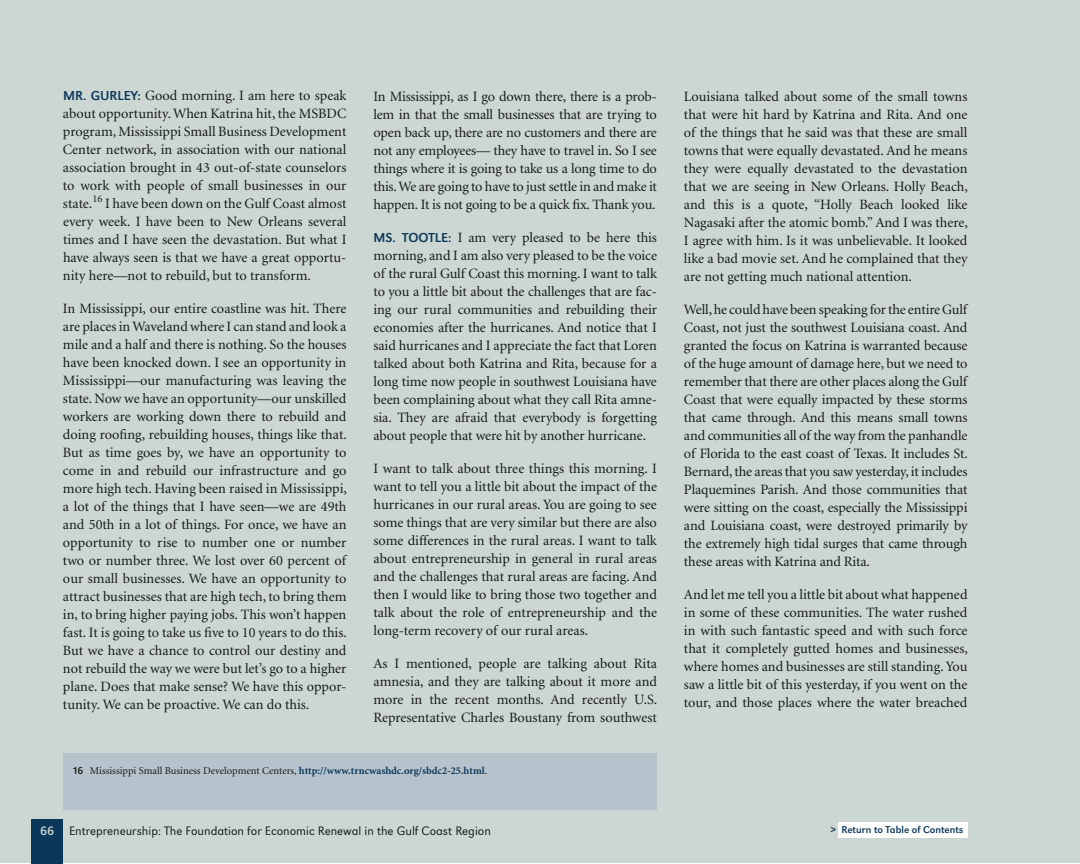
<style>
.page{position:relative;width:1080px;height:864px;background:#fff}
.page>*{position:absolute;margin:0;border:0;box-sizing:border-box;transform-origin:0 0}
.t1{font:14.25px/18px "Minion";letter-spacing:-.005em;color:#181a16;text-align:justify}
.t2{font:12.75px "Urw Grotesk";color:#181a16}
.t3{font:10.5px "Minion";color:#181a16}
.t4{font:700 10.35px "Urw Grotesk";color:#0b375a}
.s1{font-family:"Urw Grotesk";font-weight:700;font-size:13.5px;color:#0b375a}
.s2{font-family:"Urw Grotesk";font-weight:700}
.s3{font-weight:700;color:#0b375a}
.s4{font-weight:700;color:#ccd6d3}
</style>
<div class="page">
<div style="left:0;top:0;width:1080px;height:862px;background:#ccd6d3"></div>
<hr style="left:1078px;top:1px;width:2px;height:862px;background:#ccd6d3">
<div style="left:32px;top:819px;width:31px;height:45px;background:#0b375a"></div>
<div style="left:838px;top:822px;width:130px;height:15px;background:#fff"></div>
<div style="left:63px;top:753px;width:594px;height:57px;background:#b6c3cd"></div>
<p class="t1" style="left:63px;top:87px;width:285px"><span class="s1">MR. GURLEY:</span> Good morning. I am here to speak about opportunity. When Katrina hit, the MSBDC program, Mississippi Small Business Development Center network, in association with our national association brought in 43 out-of-state counselors to work with people of small businesses in our state.<sup>16</sup> I have been down on the Gulf Coast almost every week. I have been to New Orleans several times and I have seen the devastation. But what I have always seen is that we have a great opportu&shy;nity here—not to rebuild, but to transform.</p>
<p class="t1" style="left:63px;top:300px;width:285px">In Mississippi, our entire coastline was hit. There are places in Waveland where I can stand and look a mile and a half and there is nothing. So the houses have been knocked down. I see an opportunity in Mississippi—our manufacturing was leaving the state. Now we have an opportunity—our unskilled workers are working down there to rebuild and doing roofing, rebuilding houses, things like that.<br>But as time goes by, we have an opportunity to come in and rebuild our infrastructure and go more high tech. Having been raised in Mississippi, a lot of the things that I have seen—we are 49th and 50th in a lot of things. For once, we have an opportunity to rise to number one or number two or number three. We lost over 60 percent of our small businesses. We have an opportunity to attract businesses that are high tech, to bring them in, to bring higher paying jobs. This won’t happen fast. It is going to take us five to 10 years to do this.<br>But we have a chance to control our destiny and not rebuild the way we were but let’s go to a higher plane. Does that make sense? We have this oppor&shy;tunity. We can be proactive. We can do this.</p>
<p class="t1" style="left:373px;top:88px;width:285px">In Mississippi, as I go down there, there is a prob&shy;lem in that the small businesses that are trying to open back up, there are no customers and there are not any employees— they have to travel in. So I see things where it is going to take us a long time to do this. We are going to have to just settle in and make it happen. It is not going to be a quick fix. Thank you.</p>
<p class="t1" style="left:373px;top:229px;width:285px"><span class="s1">MS. TOOTLE:</span> I am very pleased to be here this morning, and I am also very pleased to be the voice of the rural Gulf Coast this morning. I want to talk to you a little bit about the challenges that are fac&shy;ing our rural communities and rebuilding their economies after the hurricanes. And notice that I said hurricanes and I appreciate the fact that Loren talked about both Katrina and Rita, because for a long time now people in southwest Louisiana have been complaining about what they call Rita amne&shy;sia. They are afraid that everybody is forgetting about people that were hit by another hurricane.</p>
<p class="t1" style="left:373px;top:460px;width:285px">I want to talk about three things this morning. I want to tell you a little bit about the impact of the hurricanes in our rural areas. You are going to see some things that are very similar but there are also some differences in the rural areas. I want to talk about entrepreneurship in general in rural areas and the challenges that rural areas are facing. And then I would like to bring those two together and talk about the role of entrepreneurship and the long-term recovery of our rural areas.</p>
<p class="t1" style="left:373px;top:655px;width:285px">As I mentioned, people are talking about Rita amnesia, and they are talking about it more and more in the recent months. And recently U.S.<br>Representative Charles Boustany from southwest</p>
<p class="t3" style="left:72px;top:765px;width:417px"><span class="s2">16</span> Mississippi Small Business Development Centers, <span class="s3">http://www.trncwashdc.org/sbdc2-25.html</span>.</p>
<p class="t1" style="left:684px;top:88px;width:285px">Louisiana talked about some of the small towns that were hit hard by Katrina and Rita. And one of the things that he said was that these are small towns that were equally devastated. And he means they were equally devastated to the devastation that we are seeing in New Orleans. Holly Beach, and this is a quote, “Holly Beach looked like Nagasaki after the atomic bomb.” And I was there, I agree with him. Is it was unbelievable. It looked like a bad movie set. And he complained that they are not getting much national attention.</p>
<p class="t1" style="left:684px;top:301px;width:285px">Well, he could have been speaking for the entire Gulf Coast, not just the southwest Louisiana coast. And granted the focus on Katrina is warranted because of the huge amount of damage here, but we need to remember that there are other places along the Gulf Coast that were equally impacted by these storms that came through. And this means small towns and communities all of the way from the panhandle of Florida to the east coast of Texas. It includes St.<br>Bernard, the areas that you saw yesterday, it includes Plaquemines Parish. And those communities that were sitting on the coast, especially the Mississippi and Louisiana coast, were destroyed primarily by the extremely high tidal surges that came through these areas with Katrina and Rita.</p>
<p class="t1" style="left:684px;top:586px;width:285px">And let me tell you a little bit about what happened in some of these communities. The water rushed in with such fantastic speed and with such force that it completely gutted homes and businesses, where homes and businesses are still standing. You saw a little bit of this yesterday, if you went on the tour, and those places where the water breached</p>
<p class="t2" style="left:40px;top:823px;width:452px"><span class="s4">66</span> Entrepreneurship: The Foundation for Economic Renewal in the Gulf Coast Region</p>
<p class="t4" style="left:830px;top:824px;width:135px">&gt; Return to Table of Contents</p>
</div>
